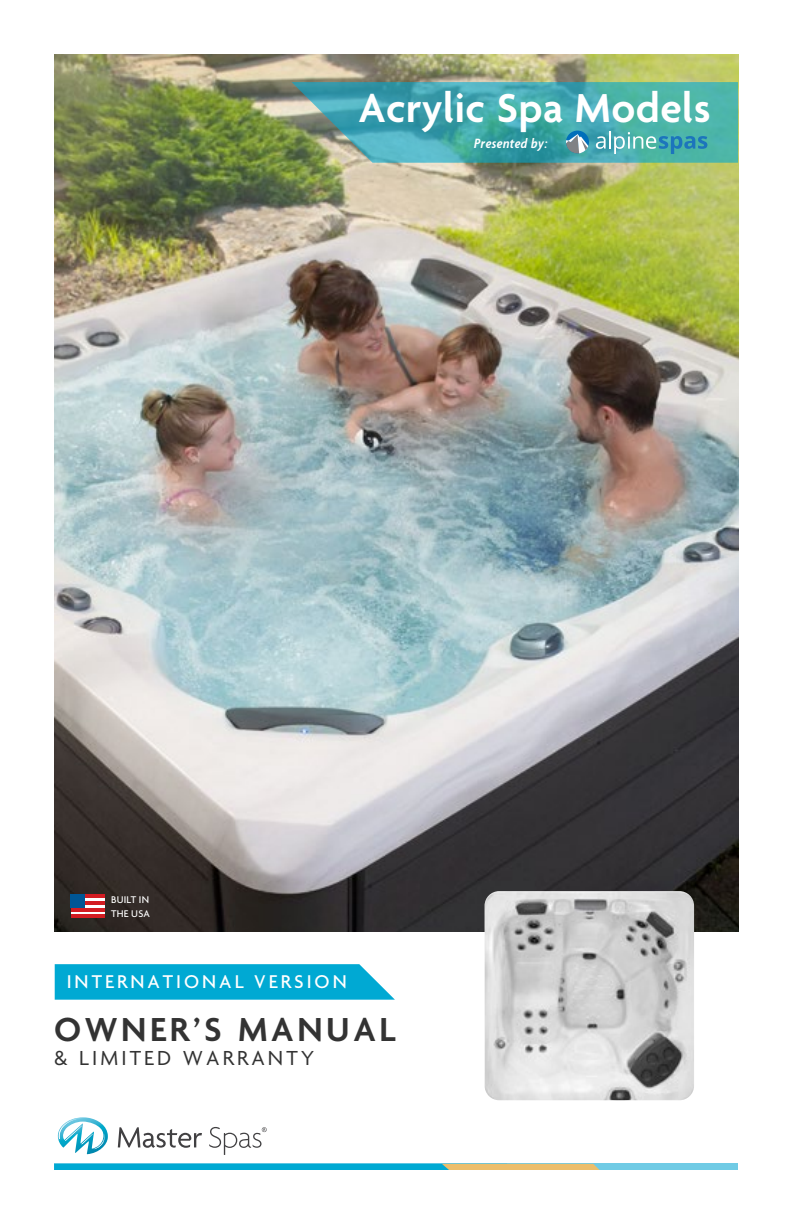
<style>
.page{position:relative;width:792px;height:1224px;background:#fff}
.page>*{position:absolute;margin:0;border:0;box-sizing:border-box;transform-origin:0 0}
.t1{font:600 43.8px "Agenda";letter-spacing:.01em;color:#fff}
.t2{font:600 36px "Agenda";letter-spacing:.1em;color:#333}
.t3{font:22px "Agenda";letter-spacing:.14em;color:#333}
.t4{font:500 20px "Agenda";letter-spacing:.15em;color:#fff}
.t5{font:italic 600 condensed 14.6px "Agenda";letter-spacing:.025em;color:#fff}
.t6{font:500 10.4px/14px "Agenda";letter-spacing:.02em;color:#fff}
</style>
<div class="page">
<img style="left:54px;top:54px;width:684px;height:878px">
<svg style="left:292px;top:82px;width:446px;height:81px;background:#4da8a9"></svg>
<img style="left:485px;top:891px;width:209px;height:209px">
<div style="left:54px;top:1164px;width:684px;height:6px;background:#70cbe5"></div>
<svg style="left:54px;top:1164px;width:546px;height:6px;background:#41afb6"></svg>
<svg style="left:71px;top:897px;width:33px;height:18px"></svg>
<hr style="left:71px;top:894px;width:33px;height:3px;background:#d31c22">
<hr style="left:71px;top:901px;width:33px;height:3px;background:#d31c22">
<hr style="left:71px;top:908px;width:33px;height:3px;background:#d31c22">
<hr style="left:71px;top:915px;width:33px;height:3px;background:#d31c22">
<div style="left:71px;top:894px;width:14px;height:14px;background:#005695"></div>
<svg style="left:55px;top:964px;width:340px;height:36px;background:#10aed5"></svg>
<svg style="left:209px;top:1127px;width:58px;height:28px"></svg>
<svg style="left:58px;top:1117px;width:50px;height:37px"></svg>
<img style="left:58px;top:1118px;width:25px;height:21px">
<img style="left:93px;top:1134px;width:12px;height:15px">
<svg style="left:118px;top:1127px;width:84px;height:21px"></svg>
<h1 class="t1" style="left:358px;top:84px;width:354px">Acrylic Spa Models</h1>
<p class="t5" style="left:474px;top:135px;width:75px">Presented by :</p>
<p class="t6" style="left:111px;top:893px;width:40px">BUILT IN<br>THE USA</p>
<p class="t4" style="left:67px;top:971px;width:282px">INTERNATIONAL VERSION</p>
<h2 class="t2" style="left:54px;top:1010px;width:343px">OWNER’S MANUAL</h2>
<p class="t3" style="left:54px;top:1046px;width:262px">&amp; LIMITED WARRANTY</p>
</div>
